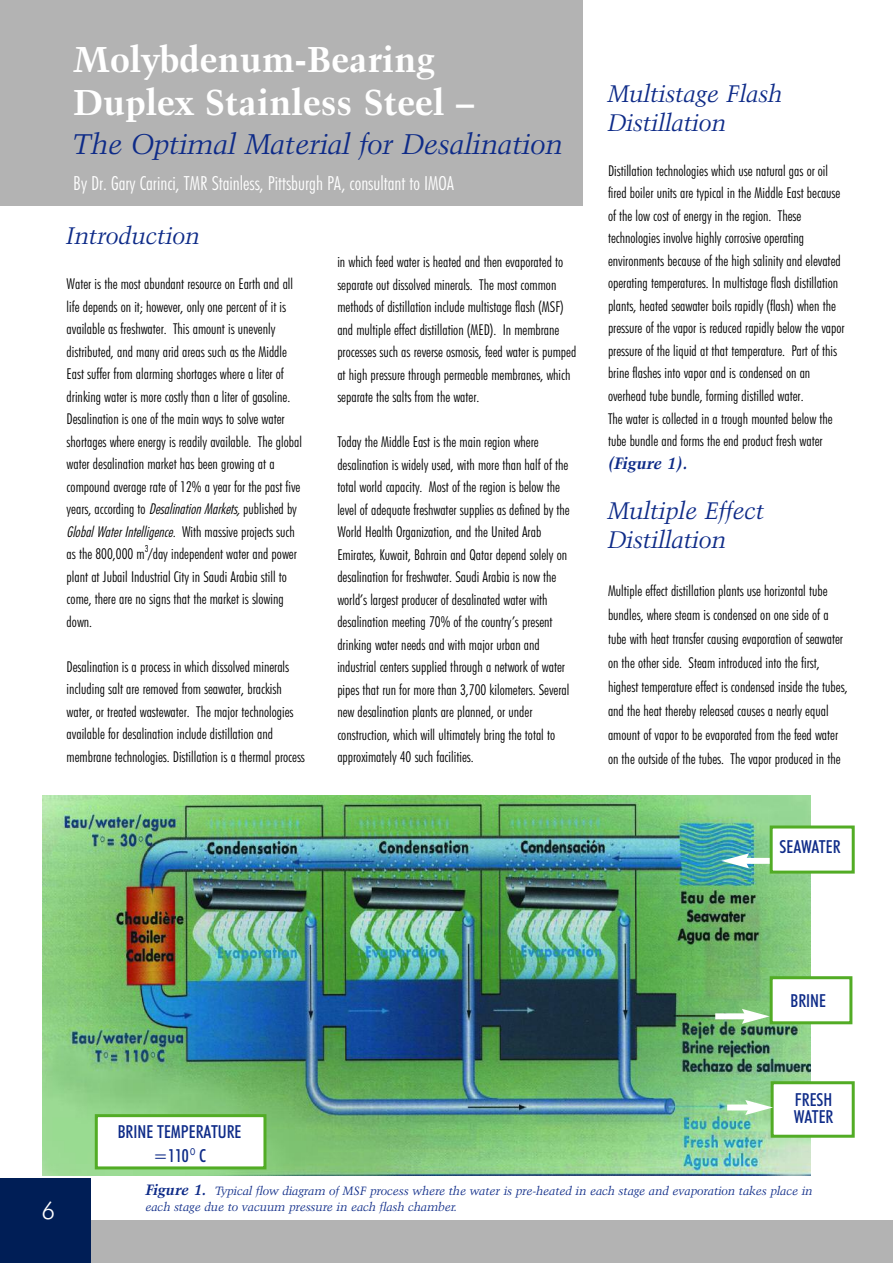
<style>
.page{position:relative;width:893px;height:1263px;background:#fff}
.page>*{position:absolute;margin:0;border:0;box-sizing:border-box;transform-origin:0 0}
.t1{font:700 36px/43.2px "Kuenstler 480 BT";color:#fff}
.t2{font:italic 28.5px "Kuenstler 480 BT";color:#0e2b88}
.t3{font:italic 24px/28.8px "Kuenstler 480 BT";color:#0e2b88}
.t4{font:300 24px "Futura BT";color:#fff}
.t5{font:300 condensed 19.5px "Futura BT";color:#fff}
.t6{font:500 condensed 18px/16.5px "Futura BT";color:#0e2b88}
.t7{font:italic 700 16.5px "Kuenstler 480 BT";color:#0e2b88}
.t8{font:300 condensed 15px/22.5px "Futura BT";color:#000}
.t9{font:italic 12px/15.6px "Kuenstler 480 BT";color:#0e2b88}
.t10{font:300 condensed 9.75px "Futura BT";color:#000}
.s1{font-style:italic}
.s2{font-weight:700;font-size:15px}
</style>
<div class="page">
<div style="left:82px;top:1220px;width:811px;height:43px;background:#b3b3b3"></div>
<img style="left:43px;top:795px;width:768px;height:381px">
<div style="left:0;top:0;width:583px;height:206px;background:#b3b3b3"></div>
<div style="left:0;top:1178px;width:91px;height:85px;background:#001e56"></div>
<div style="left:96px;top:1116px;width:169px;height:52px;background:#fff"></div>
<div style="left:95px;top:1114px;width:171px;height:55px;border:3px solid #52ac25"></div>
<div style="left:771px;top:827px;width:82px;height:45px;background:#fff"></div>
<div style="left:770px;top:825px;width:85px;height:48px;border:3px solid #52ac25"></div>
<div style="left:771px;top:978px;width:80px;height:45px;background:#fff"></div>
<div style="left:770px;top:976px;width:82px;height:48px;border:3px solid #52ac25"></div>
<div style="left:772px;top:1083px;width:81px;height:53px;background:#fff"></div>
<div style="left:771px;top:1081px;width:84px;height:57px;border:3px solid #52ac25"></div>
<div style="left:744px;top:858px;width:26px;height:6px;background:#fff"></div>
<svg style="left:721px;top:853px;width:28px;height:15px"></svg>
<div style="left:715px;top:1013px;width:32px;height:6px;background:#fff"></div>
<svg style="left:742px;top:1009px;width:28px;height:15px"></svg>
<div style="left:727px;top:1104px;width:24px;height:6px;background:#fff"></div>
<svg style="left:745px;top:1100px;width:28px;height:15px"></svg>
<h1 class="t1" style="left:73px;top:40px;width:402px">Molybdenum-Bearing<br>Duplex Stainless Steel –</h1>
<h2 class="t2" style="left:73px;top:132px;width:492px">The Optimal Material for Desalination</h2>
<h3 class="t5" style="left:73px;top:175px;width:382px">By Dr. Gary Carinci, TMR Stainless, Pittsburgh PA, consultant to IMOA</h3>
<h3 class="t3" style="left:67px;top:223px;width:135px">Introduction</h3>
<p class="t8" style="left:67px;top:274px;width:237px">Water is the most abundant resource on Earth and all life depends on it; however, only one percent of it is available as freshwater. This amount is unevenly distributed, and many arid areas such as the Middle East suffer from alarming shortages where a liter of drinking water is more costly than a liter of gasoline.<br>Desalination is one of the main ways to solve water shortages where energy is readily available. The global water desalination market has been growing at a compound average rate of 12% a year for the past five years, according to <span class="s1">DesalinationMarkets,</span> published by <span class="s1">GlobalWaterIntelligence.</span> W i t h m a ss i ve p r o j e cts s u c h as the 800,000 m /day independent water and power</p>
<p class="t10" style="left:145px;top:545px;width:5px">3</p>
<p class="t8" style="left:67px;top:566px;width:222px">plant at Jubail Industrial City in Saudi Arabia still to come, there are no signs that the market is slowing down.</p>
<p class="t8" style="left:67px;top:656px;width:240px">Desalination is a process in which dissolved minerals including salt are removed from seawater, brackish water, or treated wastewater. The major technologies available for desalination include distillation and membrane technologies. Distillation is a thermal process</p>
<p class="t8" style="left:337px;top:252px;width:240px">in which feed water is heated and then evaporated to separate out dissolved minerals. The most common methods of distillation include multistage flash (MSF) and multiple effect distillation (MED). In membrane processes such as reverse osmosis, feed water is pumped at high pressure through permeable membranes, which separate the salts from the water.</p>
<p class="t8" style="left:337px;top:432px;width:234px">Today the Middle East is the main region where desalination is widely used, with more than half of the total world capacity. Most of the region is below the level of adequate freshwater supplies as defined by the World Health Organization, and the United Arab Emirates, Kuwait, Bahrain and Qatar depend solely on desalination for freshwater. Saudi Arabia is now the world’s largest producer of desalinated water with desalination meeting 70% of the country’s present drinking water needs and with major urban and industrial centers supplied through a network of water pipes that run for more than 3,700 kilometers. Several new desalination plants are planned, or under construction, which will ultimately bring the total to approximately 40 such facilities.</p>
<h3 class="t3" style="left:608px;top:81px;width:176px">Multistage Flash<br>Distillation</h3>
<p class="t8" style="left:608px;top:160px;width:238px">Distillation technologies which use natural gas or oil fired boiler units are typical in the Middle East because of the low cost of energy in the region. These technologies involve highly corrosive operating environments because of the high salinity and elevated operating temperatures. In multistage flash distillation plants, heated seawater boils rapidly (flash) when the pressure of the vapor is reduced rapidly below the vapor pressure of the liquid at that temperature. Part of this brine flashes into vapor and is condensed on an overhead tube bundle, forming distilled water.<br>The water is collected in a trough mounted below the tube bundle and forms the end product fresh water</p>
<p class="t7" style="left:608px;top:456px;width:82px">(Figure 1).</p>
<h3 class="t3" style="left:608px;top:498px;width:158px">Multiple Effect<br>Distillation</h3>
<p class="t8" style="left:608px;top:580px;width:241px;line-height:24px">Multiple effect distillation plants use horizontal tube bundles, where steam is condensed on one side of a tube with heat transfer causing evaporation of seawater on the other side. Steam introduced into the first, highest temperature effect is condensed inside the tubes, and the heat thereby released causes a nearly equal amount of vapor to be evaporated from the feed water on the outside of the tubes. The vapor produced in the</p>
<p class="t6" style="left:780px;top:839px;width:62px">SEAWATER</p>
<h3 class="t4" style="left:41px;top:1201px;width:15px">6</h3>
<p class="t6" style="left:790px;top:993px;width:37px">BRINE</p>
<p class="t6" style="left:794px;top:1093px;width:41px">FRESH<br>WATER</p>
<p class="t6" style="left:118px;top:1121px;width:125px;line-height:23.5px;text-align:center">BRINE TEMPERATURE =110 <sup>0</sup> C</p>
<p class="t9" style="left:146px;top:1184px;width:668px"><span class="s2">Figure 1.</span> Typical flow diagram of MSF process where the water is pre-heated in each stage and evaporation takes place in each stage due to vacuum pressure in each flash chamber.</p>
</div>
